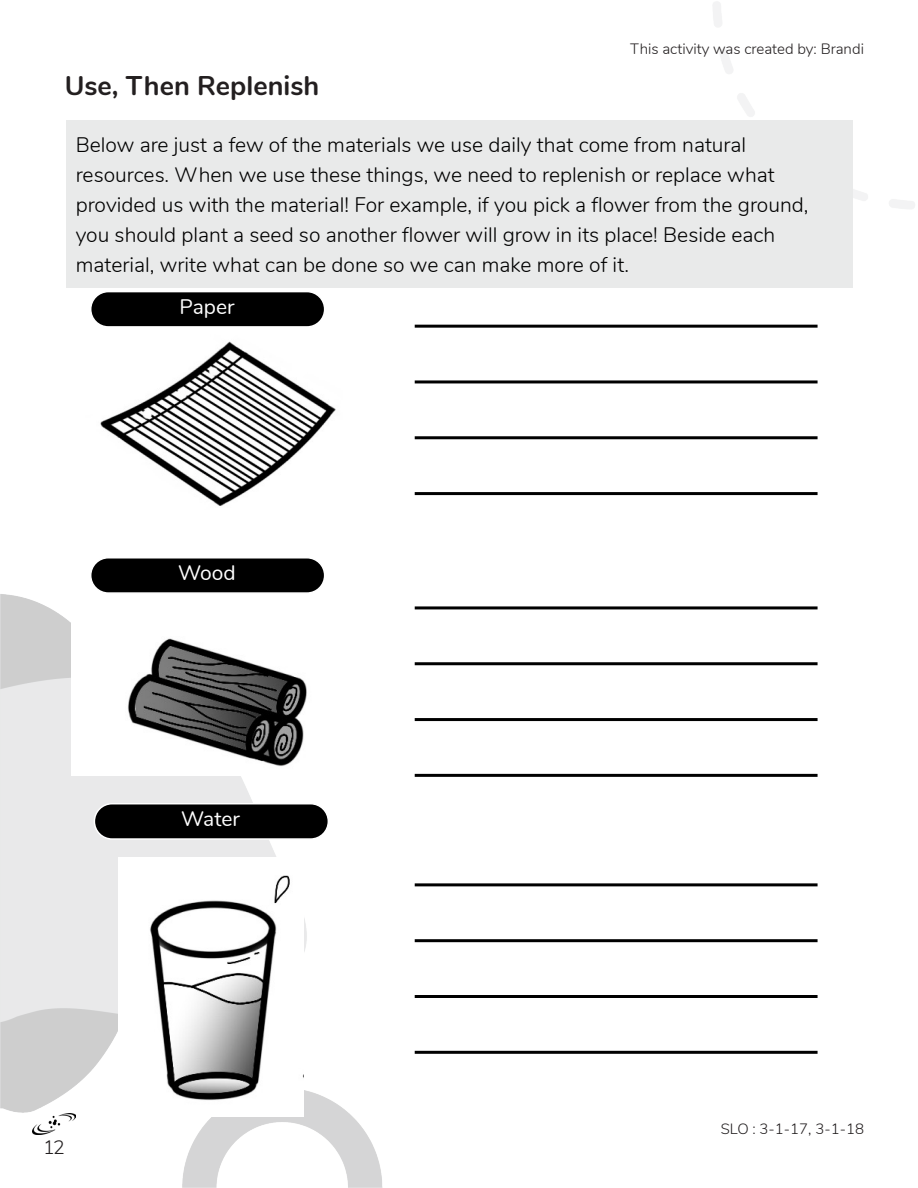
<style>
.page{position:relative;width:918px;height:1188px;background:#fff}
.page>*{position:absolute;margin:0;border:0;box-sizing:border-box;transform-origin:0 0}
.t1{font:700 27px "Nunito";color:#231f20}
.t2{font:300 21px/30px "Nunito";color:#000}
.t3{font:21px "Nunito";color:#fff}
.t4{font:300 19.5px "Nunito";color:#231f20}
.t5{font:300 15px "Nunito";color:#231f20}
</style>
<div class="page">
<img style="left:0;top:2px;width:915px;height:1186px">
<div style="left:66px;top:121px;width:786px;height:167px;background:#e9eaea"></div>
<div style="left:65px;top:68px;width:277px;height:35px;background:#fff"></div>
<img style="left:71px;top:606px;width:281px;height:169px">
<img style="left:80px;top:335px;width:262px;height:174px">
<hr style="left:415px;top:325px;width:403px;height:3px;background:#000">
<hr style="left:415px;top:380px;width:403px;height:3px;background:#000">
<hr style="left:415px;top:436px;width:403px;height:3px;background:#000">
<hr style="left:415px;top:492px;width:403px;height:3px;background:#000">
<div style="left:91px;top:292px;width:234px;height:35px;background:#000;border-radius:18px"></div>
<div style="left:90px;top:291px;width:235px;height:37px;border:2px solid #fff;border-radius:18px"></div>
<div style="left:91px;top:558px;width:234px;height:35px;background:#000;border-radius:18px"></div>
<div style="left:90px;top:557px;width:235px;height:37px;border:2px solid #fff;border-radius:18px"></div>
<hr style="left:415px;top:606px;width:403px;height:3px;background:#000">
<hr style="left:415px;top:662px;width:403px;height:3px;background:#000">
<hr style="left:415px;top:718px;width:403px;height:3px;background:#000">
<hr style="left:415px;top:774px;width:403px;height:3px;background:#000">
<img style="left:119px;top:857px;width:185px;height:259px">
<div style="left:94px;top:804px;width:234px;height:35px;background:#000;border-radius:18px"></div>
<div style="left:94px;top:803px;width:235px;height:37px;border:2px solid #fff;border-radius:18px"></div>
<hr style="left:415px;top:883px;width:403px;height:3px;background:#000">
<hr style="left:415px;top:939px;width:403px;height:3px;background:#000">
<hr style="left:415px;top:995px;width:403px;height:3px;background:#000">
<hr style="left:415px;top:1051px;width:403px;height:3px;background:#000">
<p class="t5" style="left:630px;top:38px;width:235px">This activity was created by: Brandi</p>
<p class="t1" style="left:65px;top:66px;width:256px">Use, Then Replenish</p>
<p class="t2" style="left:76px;top:128px;width:734px">Below are just a few of the materials we use daily that come from natural resources. When we use these things, we need to replenish or replace what provided us with the material! For example, if you pick a flower from the ground, you should plant a seed so another flower will grow in its place! Beside each material, write what can be done so we can make more of it.</p>
<p class="t3" style="left:179px;top:291px;width:57px">Paper</p>
<p class="t3" style="left:178px;top:557px;width:59px">Wood</p>
<p class="t3" style="left:181px;top:803px;width:60px">Water</p>
<p class="t4" style="left:43px;top:1133px;width:23px">12</p>
<p class="t5" style="left:721px;top:1118px;width:145px">SLO : 3-1-17, 3-1-18</p>
</div>
